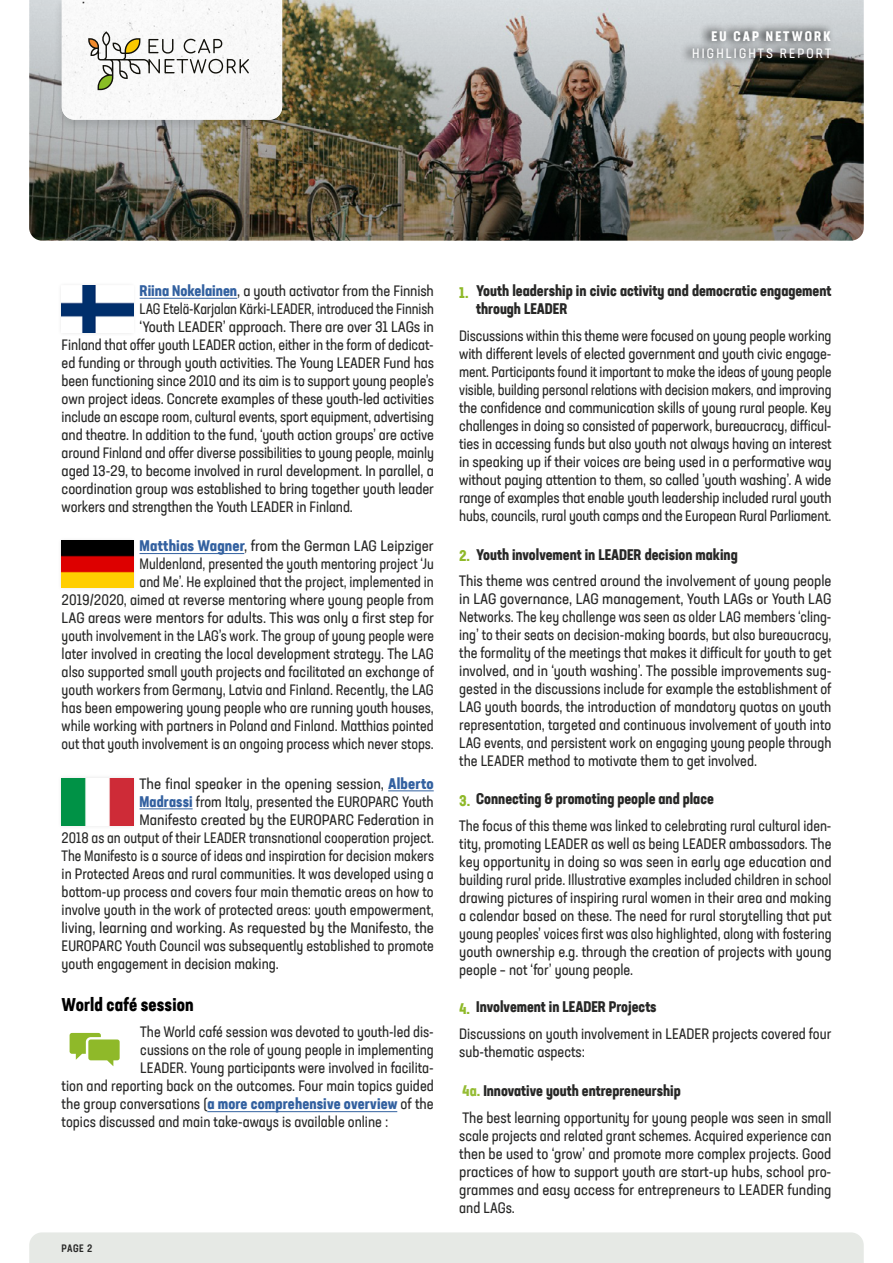
<style>
.page{position:relative;width:893px;height:1263px;background:#fff}
.page>*{position:absolute;margin:0;border:0;box-sizing:border-box;transform-origin:0 0}
.t1{font:700 condensed 18px "Neusa Next Std";letter-spacing:.01em;color:#000}
.t2{font:condensed 15px/18px "Neusa Next Std";color:#282827}
.t3{font:condensed 15px/18px "Neusa Next Std";color:#282827;text-align:right;scale:1.05 1}
.t4{font:condensed 15px "Neusa Next Std";color:#282827;scale:1.04 1}
.t5{font:700 condensed 15px/18px "Neusa Next Std";color:#282827}
.t6{font:condensed 15px "Neusa Next Std";color:#282827;scale:.96 1}
.t7{font:condensed 15px "Neusa Next Std";color:#282827;scale:.95 1}
.t8{font:condensed 13.5px "Neusa Next Std";letter-spacing:.16em;color:#fff}
.t9{font:700 condensed 13.5px "Neusa Next Std";letter-spacing:.16em;color:#fff}
.t10{font:500 condensed 10.5px "Neusa Next Std";color:#282827}
.s1{font-weight:700;color:#3361a0}
.s2{color:#8fb929}
.s3{font-weight:700;color:#8fb929}
.s4{font-weight:700}
.s5{font-weight:700;color:#95bc34}
</style>
<div class="page">
<div style="left:29px;top:1232px;width:835px;height:31px;background:#e6e9e5"></div>
<img style="left:29px;top:0;width:835px;height:241px">
<hr style="left:140px;top:298px;width:97px;height:1px;background:#3361a0">
<hr style="left:140px;top:553px;width:104px;height:1px;background:#3361a0">
<hr style="left:388px;top:790px;width:46px;height:1px;background:#3361a0">
<hr style="left:140px;top:808px;width:53px;height:1px;background:#3361a0">
<hr style="left:207px;top:1111px;width:190px;height:1px;background:#3361a0">
<div style="left:53px;top:0;width:238px;height:132px;background:#000;opacity:.14"></div>
<svg style="left:62px;top:0;width:220px;height:120px"></svg>
<svg style="left:680px;top:22px;width:154px;height:44px;background:#96999a"></svg>
<div style="left:58px;top:282px;width:79px;height:55px;background:#fafafa"></div>
<img style="left:62px;top:286px;width:71px;height:47px">
<div style="left:58px;top:536px;width:79px;height:56px;background:#000;opacity:.1"></div>
<img style="left:62px;top:540px;width:71px;height:48px">
<div style="left:58px;top:774px;width:79px;height:56px;background:#000;opacity:.1"></div>
<img style="left:62px;top:778px;width:71px;height:48px">
<svg style="left:70px;top:1033px;width:50px;height:33px"></svg>
<p class="t9" style="left:711px;top:28px;width:121px">EU CAP NETWORK</p>
<p class="t8" style="left:692px;top:45px;width:140px">HIGHLIGHTS REPORT</p>
<p class="t2" style="left:140px;top:282px;width:296px"><span class="s1">Riina Nokelainen</span>, a youth activator from the Finnish</p>
<p class="t7" style="left:140px;top:299px;width:311px">LAG Etelä-Karjalan Kärki-LEADER, introduced the Finnish</p>
<p class="t4" style="left:140px;top:317px;width:284px">‘Youth LEADER’ approach. There are over 31 LAGs in</p>
<p class="t2" style="left:62px;top:336px;width:374px">Finland that offer youth LEADER action, either in the form of dedicat-</p>
<p class="t2" style="left:62px;top:354px;width:374px">ed funding or through youth activities. The Young LEADER Fund has</p>
<p class="t2" style="left:62px;top:372px;width:374px">been functioning since 2010 and its aim is to support young people’s</p>
<p class="t2" style="left:62px;top:390px;width:374px">own project ideas. Concrete examples of these youth-led activities</p>
<p class="t2" style="left:62px;top:408px;width:374px">include an escape room, cultural events, sport equipment, advertising</p>
<p class="t2" style="left:62px;top:426px;width:374px">and theatre. In addition to the fund, ‘youth action groups’ are active</p>
<p class="t2" style="left:62px;top:444px;width:374px">around Finland and offer diverse possibilities to young people, mainly</p>
<p class="t2" style="left:62px;top:462px;width:374px">aged 13-29, to become involved in rural development. In parallel, a</p>
<p class="t2" style="left:62px;top:480px;width:374px">coordination group was established to bring together youth leader</p>
<p class="t2" style="left:62px;top:498px;width:293px">workers and strengthen the Youth LEADER in Finland.</p>
<p class="t3" style="left:62px;top:537px;width:356px"><span class="s1">Matthias Wagner</span>, from the German LAG Leipziger<br>Muldenland, presented the youth mentoring project ‘Ju<br>and Me’. He explained that the project, implemented in<br>2019/2020, aimed at reverse mentoring where young people from LAG areas were mentors for adults. This was only a first step for youth involvement in the LAG’s work. The group of young people were later involved in creating the local development strategy. The LAG also supported small youth projects and facilitated an exchange of youth workers from Germany, Latvia and Finland. Recently, the LAG has been empowering young people who are running youth houses, while working with partners in Poland and Finland. Matthias pointed out that youth involvement is an ongoing process which never stops.</p>
<p class="t3" style="left:140px;top:774px;width:282px">The final speaker in the opening session, <span class="s1">Alberto</span></p>
<p class="t2" style="left:140px;top:792px;width:296px"><span class="s1">Madrassi</span> from Italy, presented the EUROPARC Youth</p>
<p class="t4" style="left:140px;top:810px;width:284px">Manifesto created by the EUROPARC Federation in</p>
<p class="t2" style="left:62px;top:828px;width:374px">2018 as an output of their LEADER transnational cooperation project.</p>
<p class="t6" style="left:62px;top:846px;width:389px">The Manifesto is a source of ideas and inspiration for decision makers</p>
<p class="t2" style="left:62px;top:864px;width:374px">in Protected Areas and rural communities. It was developed using a</p>
<p class="t2" style="left:62px;top:882px;width:374px">bottom-up process and covers four main thematic areas on how to</p>
<p class="t2" style="left:62px;top:900px;width:374px">involve youth in the work of protected areas: youth empowerment,</p>
<p class="t3" style="left:62px;top:918px;width:356px">living, learning and working. As requested by the Manifesto, the</p>
<p class="t2" style="left:62px;top:936px;width:374px">EUROPARC Youth Council was subsequently established to promote</p>
<p class="t2" style="left:62px;top:954px;width:219px">youth engagement in decision making.</p>
<p class="t1" style="left:62px;top:993px;width:134px">World café session</p>
<p class="t2" style="left:140px;top:1023px;width:295px">The World café session was devoted to youth-led dis-</p>
<p class="t2" style="left:140px;top:1041px;width:295px">cussions on the role of young people in implementing</p>
<p class="t2" style="left:140px;top:1059px;width:295px">LEADER. Young participants were involved in facilita-</p>
<p class="t2" style="left:62px;top:1077px;width:374px">tion and reporting back on the outcomes. Four main topics guided</p>
<p class="t2" style="left:62px;top:1095px;width:374px">the group conversations (<span class="s1">a more comprehensive overview</span> of the</p>
<p class="t2" style="left:62px;top:1113px;width:328px">topics discussed and main take-aways is available online :</p>
<p class="t10" style="left:62px;top:1242px;width:32px">PAGE 2</p>
<p class="t5" style="left:476px;top:281px;width:357px;text-indent:-17px"><span class="s2">1.</span> Youth leadership in civic activity and democratic engagement through LEADER</p>
<p class="t2" style="left:459px;top:326px;width:374px;text-align:justify">Discussions within this theme were focused on young people working with different levels of elected government and youth civic engage&shy;ment. Participants found it important to make the ideas of young people visible, building personal relations with decision makers, and improving the confidence and communication skills of young rural people. Key challenges in doing so consisted of paperwork, bureaucracy, difficul&shy;ties in accessing funds but also youth not always having an interest in speaking up if their voices are being used in a performative way without paying attention to them, so called ’youth washing’. A wide range of examples that enable youth leadership included rural youth hubs, councils, rural youth camps and the European Rural Parliament.</p>
<p class="t2" style="left:459px;top:541px;width:374px;line-height:26.5px"><span class="s3">2.</span> <span class="s4">Youth involvement in LEADER decision making<br></span>This theme was centred around the involvement of young people</p>
<p class="t3" style="left:459px;top:590px;width:356px;text-align:justify">in LAG governance, LAG management, Youth LAGs or Youth LAG Networks. The key challenge was seen as older LAG members ‘cling&shy;ing’ to their seats on decision-making boards, but also bureaucracy, the formality of the meetings that makes it difficult for youth to get involved, and in ‘youth washing’. The possible improvements sug&shy;gested in the discussions include for example the establishment of LAG youth boards, the introduction of mandatory quotas on youth representation, targeted and continuous involvement of youth into LAG events, and persistent work on engaging young people through the LEADER method to motivate them to get involved.</p>
<p class="t2" style="left:459px;top:785px;width:374px;line-height:26.5px"><span class="s3">3.</span> <span class="s4">Connecting &amp; promoting people and place<br></span>The focus of this theme was linked to celebrating rural cultural iden-</p>
<p class="t2" style="left:459px;top:834px;width:374px;text-align:justify">tity, promoting LEADER as well as being LEADER ambassadors. The key opportunity in doing so was seen in early age education and building rural pride. Illustrative examples included children in school drawing pictures of inspiring rural women in their area and making a calendar based on these. The need for rural storytelling that put young peoples’ voices first was also highlighted, along with fostering youth ownership e.g. through the creation of projects with young people – not ‘for’ young people.</p>
<p class="t2" style="left:459px;top:994px;width:374px;line-height:26.5px"><span class="s3">4.</span> <span class="s4">Involvement in LEADER Projects<br></span>Discussions on youth involvement in LEADER projects covered four</p>
<p class="t2" style="left:459px;top:1042px;width:127px">sub-thematic aspects:</p>
<p class="t2" style="left:462px;top:1077px;width:371px;line-height:26.5px"><span class="s5">4a.</span> <span class="s4">Innovative youth entrepreneurship<br></span>The best learning opportunity for young people was seen in small</p>
<p class="t2" style="left:459px;top:1126px;width:374px;text-align:justify">scale projects and related grant schemes. Acquired experience can then be used to ‘grow’ and promote more complex projects. Good practices of how to support youth are start-up hubs, school pro&shy;grammes and easy access for entrepreneurs to LEADER funding and LAGs.</p>
</div>
